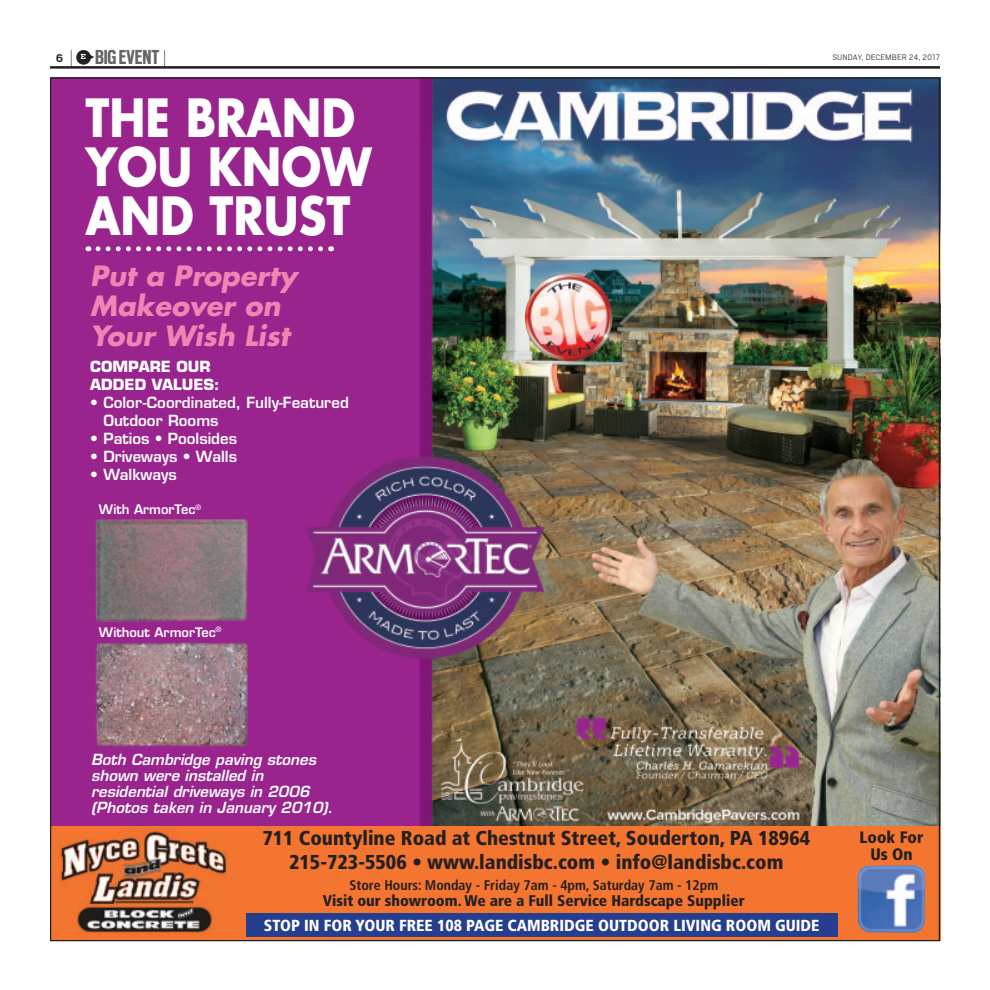
<style>
.page{position:relative;width:990px;height:990px;background:#fff}
.page>*{position:absolute;margin:0;border:0;box-sizing:border-box;transform-origin:0 0}
.t1{font:700 51.25px/49.4px "Futura";color:#fff;scale:.88 1}
.t2{font:italic 700 27.25px/30px "Futura";color:#f284b4}
.t3{font:700 22.5px "Scout Cond";color:#666}
.t4{font:900 condensed 20.12px/24.1px "Frutiger";color:#231f20;text-align:center}
.t5{font:900 condensed 16.5px/17.1px "Frutiger";color:#231f20;text-align:center}
.t6{font:900 condensed 16px "Frutiger";color:#fff}
.t7{font:900 condensed 15.5px "Frutiger";color:#231f20}
.t8{font:italic 600 15px/16px "Eurostile";color:#fff}
.t9{font:600 15px/18px "Eurostile";color:#fff}
.t10{font:700 15px/18px "Eurostile";color:#fff}
.t11{font:700 condensed 14px "Frutiger";color:#231f20}
.t12{font:600 12.88px "Eurostile";color:#fff}
.t13{font:700 12.5px "Cub Scout";color:#231f20}
.t14{font:300 8.75px "Cub Scout";letter-spacing:.005em;color:#231f20}
.t15{font:700 6.88px "Receiver";color:#fff}
.s1{font-family:"Cub Scout";font-weight:300;font-size:21.5px;color:#231f20}
</style>
<div class="page">
<div style="left:50px;top:824px;width:890px;height:117px;background:#f37530"></div>
<img style="left:52px;top:79px;width:886px;height:746px">
<svg style="left:98px;top:246px;width:234px;height:5px"></svg>
<img style="left:92px;top:519px;width:156px;height:103px">
<img style="left:92px;top:642px;width:156px;height:107px">
<img style="left:59px;top:830px;width:168px;height:104px">
<img style="left:858px;top:865px;width:67px;height:68px">
<div style="left:246px;top:913px;width:592px;height:24px;background:#253f8e"></div>
<img style="left:525px;top:274px;width:87px;height:87px">
<div style="left:76px;top:50px;width:15px;height:15px;background:#231f20;border-radius:50%"></div>
<hr style="left:50px;top:66px;width:890px;height:3px;background:#231f20">
<h3 class="t3" style="left:70px;top:43px;width:98px"><span class="s1">|</span> BIGEVENT <span class="s1">|</span></h3>
<p class="t13" style="left:56px;top:50px;width:9px">6</p>
<p class="t15" style="left:81px;top:53px;width:7px">E</p>
<p class="t14" style="left:832px;top:52px;width:109px">SUNDAY, DECEMBER 24, 2017</p>
<h1 class="t1" style="left:85px;top:99px;width:327px">THE BRAND<br>YOU KNOW<br>AND TRUST</h1>
<h2 class="t2" style="left:90px;top:260px;width:208px">Put a Property<br>Makeover on<br>Your Wish List</h2>
<p class="t10" style="left:90px;top:359px;width:131px">COMPARE OUR<br>ADDED VALUES:</p>
<p class="t9" style="left:103px;top:395px;width:247px;text-indent:-13px">• Color-Coordinated, Fully-Featured<br>Outdoor Rooms</p>
<p class="t9" style="left:90px;top:431px;width:148px">• Patios • Poolsides</p>
<p class="t9" style="left:90px;top:449px;width:148px">• Driveways • Walls</p>
<p class="t9" style="left:90px;top:467px;width:88px">• Walkways</p>
<p class="t12" style="left:99px;top:504px;width:104px">With ArmorTec<sup>®</sup></p>
<p class="t12" style="left:99px;top:627px;width:124px">Without ArmorTec<sup>®</sup></p>
<p class="t8" style="left:91px;top:751px;width:244px">Both Cambridge paving stones shown were installed in residential driveways in 2006 (Photos taken in January 2010).</p>
<h3 class="t4" style="left:262px;top:829px;width:549px">711 Countyline Road at Chestnut Street, Souderton, PA 18964<br>215-723-5506 • www.landisbc.com • info@landisbc.com</h3>
<p class="t11" style="left:350px;top:877px;width:370px">Store Hours: Monday - Friday 7am - 4pm, Saturday 7am - 12pm</p>
<p class="t7" style="left:323px;top:895px;width:423px">Visit our showroom. We are a Full Service Hardscape Supplier</p>
<p class="t6" style="left:264px;top:920px;width:557px">STOP IN FOR YOUR FREE 108 PAGE CAMBRIDGE OUTDOOR LIVING ROOM GUIDE</p>
<p class="t5" style="left:860px;top:830px;width:65px">Look For<br>Us On</p>
</div>
